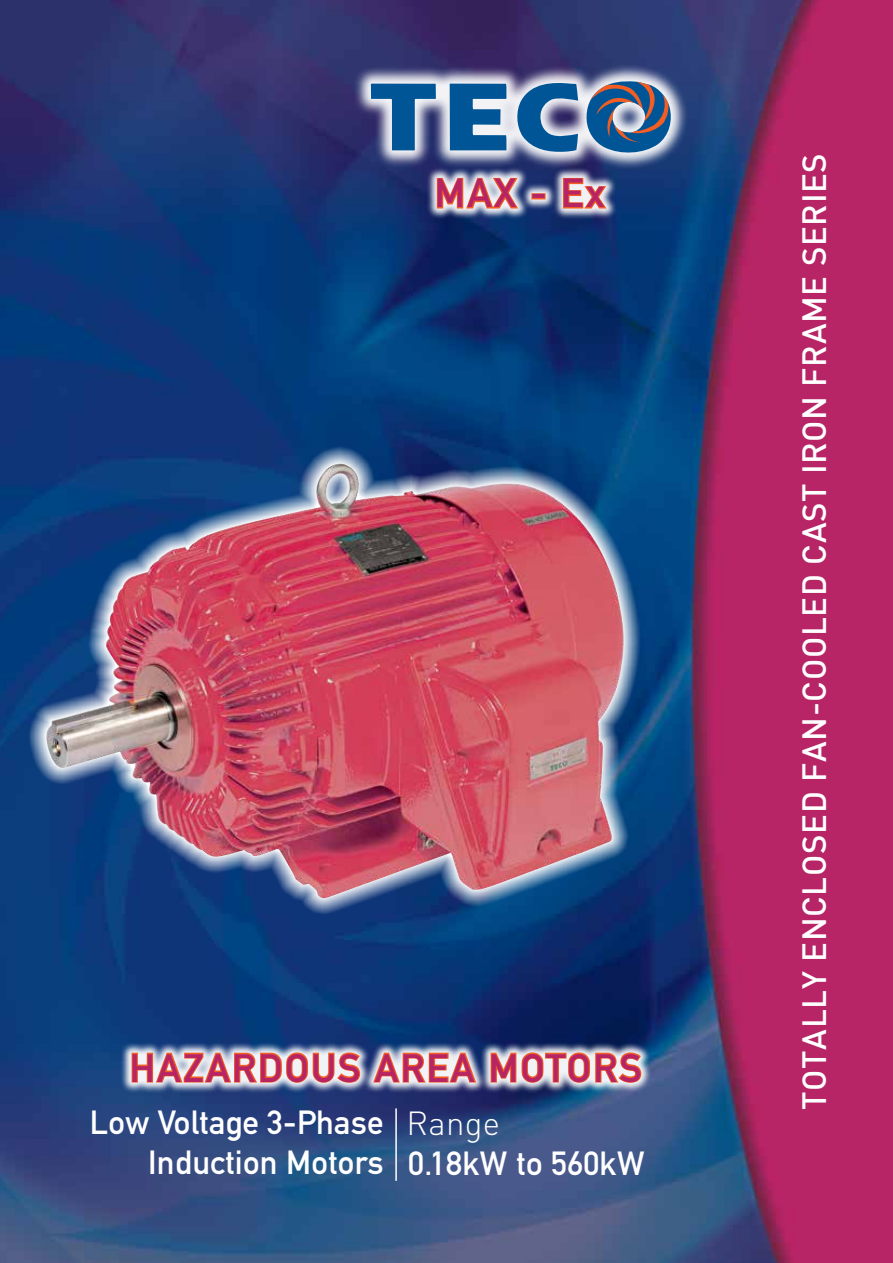
<style>
.page{position:relative;width:893px;height:1263px;background:#fff}
.page>*{position:absolute;margin:0;border:0;box-sizing:border-box;transform-origin:0 0}
.t1{font:700 40.05px "DIN Alternate";color:#b72464}
.t2{font:700 39px "DIN Alternate";letter-spacing:.06em;color:#b72464}
.t3{font:700 33px/39.6px "DIN Alternate";letter-spacing:.01em;color:#fff;text-align:right}
.t4{font:500 33px "DIN";letter-spacing:.02em;color:#fff}
.t5{font:300 33px "DIN";letter-spacing:.01em;color:#fff}
</style>
<div class="page">
<img style="left:0;top:0;width:893px;height:1263px">
<div style="left:353px;top:63px;width:335px;height:107px;background:#fff;opacity:.95"></div>
<svg style="left:515px;top:82px;width:63px;height:71px;background:#537fac"></svg>
<svg style="left:371px;top:84px;width:65px;height:66px;background:#4571a2"></svg>
<svg style="left:450px;top:84px;width:57px;height:66px"></svg>
<svg style="left:586px;top:81px;width:85px;height:72px;background:#607c9c"></svg>
<svg style="left:29px;top:446px;width:612px;height:469px;background:#12437f"></svg>
<img style="left:43px;top:472px;width:581px;height:427px">
<div style="left:426px;top:167px;width:191px;height:52px;background:#fff;opacity:.95"></div>
<svg style="left:436px;top:177px;width:84px;height:33px"></svg>
<div style="left:531px;top:193px;width:15px;height:6px;border:2px solid #f15d22"></div>
<svg style="left:562px;top:177px;width:46px;height:33px"></svg>
<div style="left:120px;top:1042px;width:532px;height:51px;background:#fff;opacity:.95"></div>
<svg style="left:131px;top:1051px;width:230px;height:33px"></svg>
<svg style="left:372px;top:1052px;width:106px;height:32px"></svg>
<svg style="left:490px;top:1051px;width:152px;height:33px"></svg>
<hr style="left:395px;top:1108px;width:2px;height:73px;background:#fff">
<p class="t1" style="left:435px;top:163px;width:172px">MAX - Ex</p>
<p class="t2" style="left:130px;top:1038px;width:514px">HAZARDOUS AREA MOTORS</p>
<p class="t5" style="left:406px;top:1103px;width:95px">Range</p>
<p class="t3" style="left:408px;top:1141px;width:238px">0.18kW to 560kW</p>
<p class="t3" style="left:90px;top:1101px;width:295px">Low Voltage 3-Phase<br>Induction Motors</p>
<p class="t4" style="left:793px;top:1110px;width:958px;rotate:-90deg">TOTALLY ENCLOSED FAN-COOLED CAST IRON FRAME SERIES</p>
</div>
